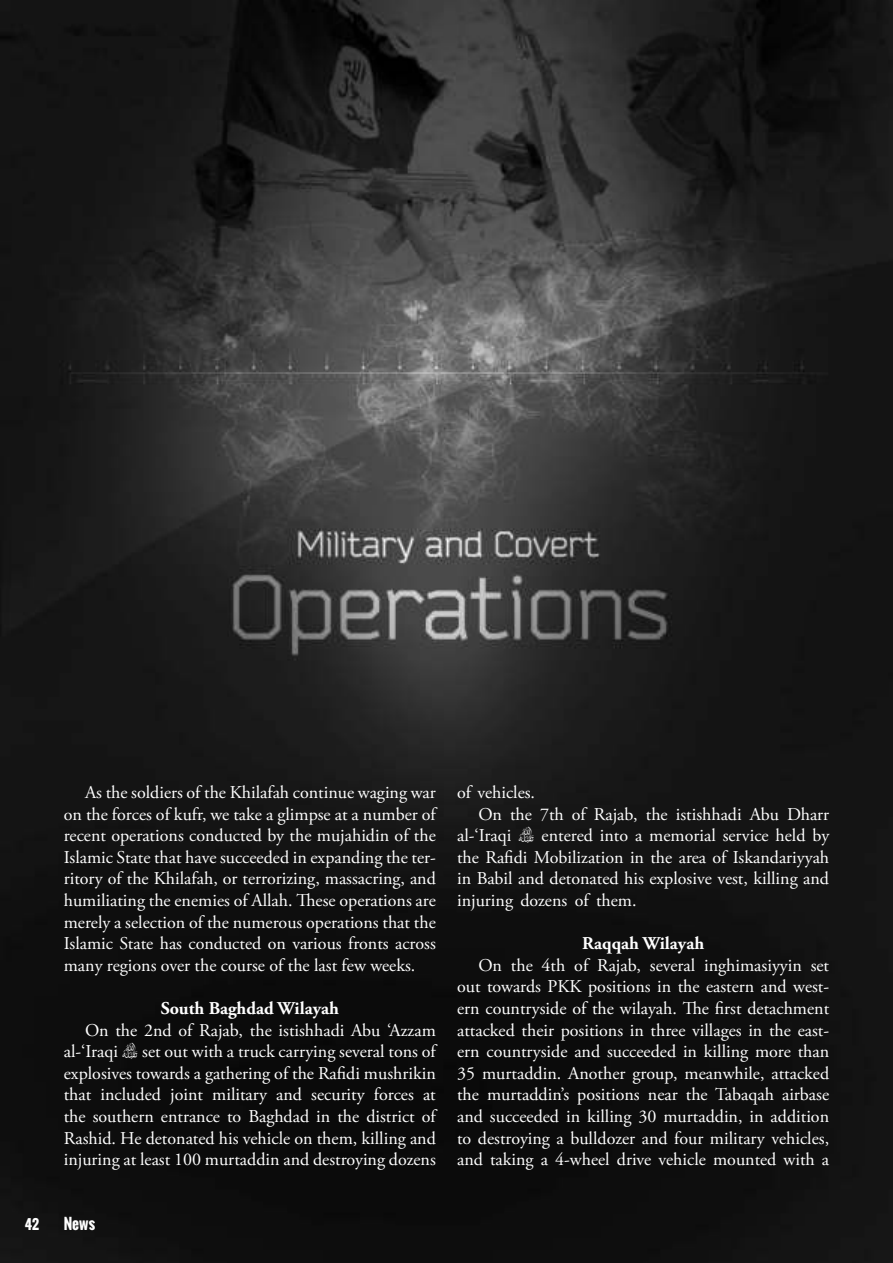
<style>
.page{position:relative;width:893px;height:1263px;background:#fff}
.page>*{position:absolute;margin:0;border:0;box-sizing:border-box;transform-origin:0 0}
.t1{font:18px/21.6px "Adobe Garamond Pro";color:#fff;text-align:justify}
.t2{font:700 18px "Adobe Garamond Pro";color:#fff}
.t3{font:700 15px "Oswald";color:#fff}
.t4{font:700 13.5px "Oswald";color:#fff}
</style>
<div class="page">
<img style="left:0;top:0;width:893px;height:1263px">
<svg style="left:123px;top:1042px;width:15px;height:17px"></svg>
<svg style="left:519px;top:826px;width:15px;height:17px"></svg>
<p class="t1" style="left:64px;top:783px;width:374px;text-indent:21px">As the soldiers of the Khilafah continue waging war on the forces of kufr, we take a glimpse at a number of recent operations conducted by the mujahidin of the Islamic State that have succeeded in expanding the ter&shy;ritory of the Khilafah, or terrorizing, massacring, and humiliating the enemies of Allah. These operations are merely a selection of the numerous operations that the Islamic State has conducted on various fronts across many regions over the course of the last few weeks.</p>
<p class="t2" style="left:161px;top:1001px;width:180px">South Baghdad Wilayah</p>
<p class="t1" style="left:64px;top:1021px;width:374px;text-indent:21px">On the 2nd of Rajab, the istishhadi Abu ‘Azzam al-‘Iraqi</p>
<p class="t1" style="left:64px;top:1042px;width:374px;text-indent:78px">set out with a truck carrying several tons of explosives towards a gathering of the Rafidi mushrikin that included joint military and security forces at the southern entrance to Baghdad in the district of Rashid. He detonated his vehicle on them, killing and injuring at least 100 murtaddin and destroying dozens</p>
<p class="t4" style="left:25px;top:1217px;width:16px">42</p>
<p class="t3" style="left:64px;top:1216px;width:33px">News</p>
<p class="t1" style="left:457px;top:783px;width:79px">of vehicles.</p>
<p class="t1" style="left:478px;top:805px;width:352px">On the 7th of Rajab, the istishhadi Abu Dharr</p>
<p class="t1" style="left:457px;top:826px;width:56px">al-‘Iraqi</p>
<p class="t1" style="left:457px;top:826px;width:374px;text-indent:85px">entered into a memorial service held by the Rafidi Mobilization in the area of Iskandariyyah in Babil and detonated his explosive vest, killing and injuring dozens of them.</p>
<p class="t2" style="left:582px;top:936px;width:124px">Raqqah Wilayah</p>
<p class="t1" style="left:457px;top:956px;width:374px;text-indent:21px">On the 4th of Rajab, several inghimasiyyin set out towards PKK positions in the eastern and west&shy;ern countryside of the wilayah. The first detachment attacked their positions in three villages in the east&shy;ern countryside and succeeded in killing more than 35 murtaddin. Another group, meanwhile, attacked the murtaddin’s positions near the Tabaqah airbase and succeeded in killing 30 murtaddin, in addition to destroying a bulldozer and four military vehicles, and taking a 4-wheel drive vehicle mounted with a</p>
</div>
